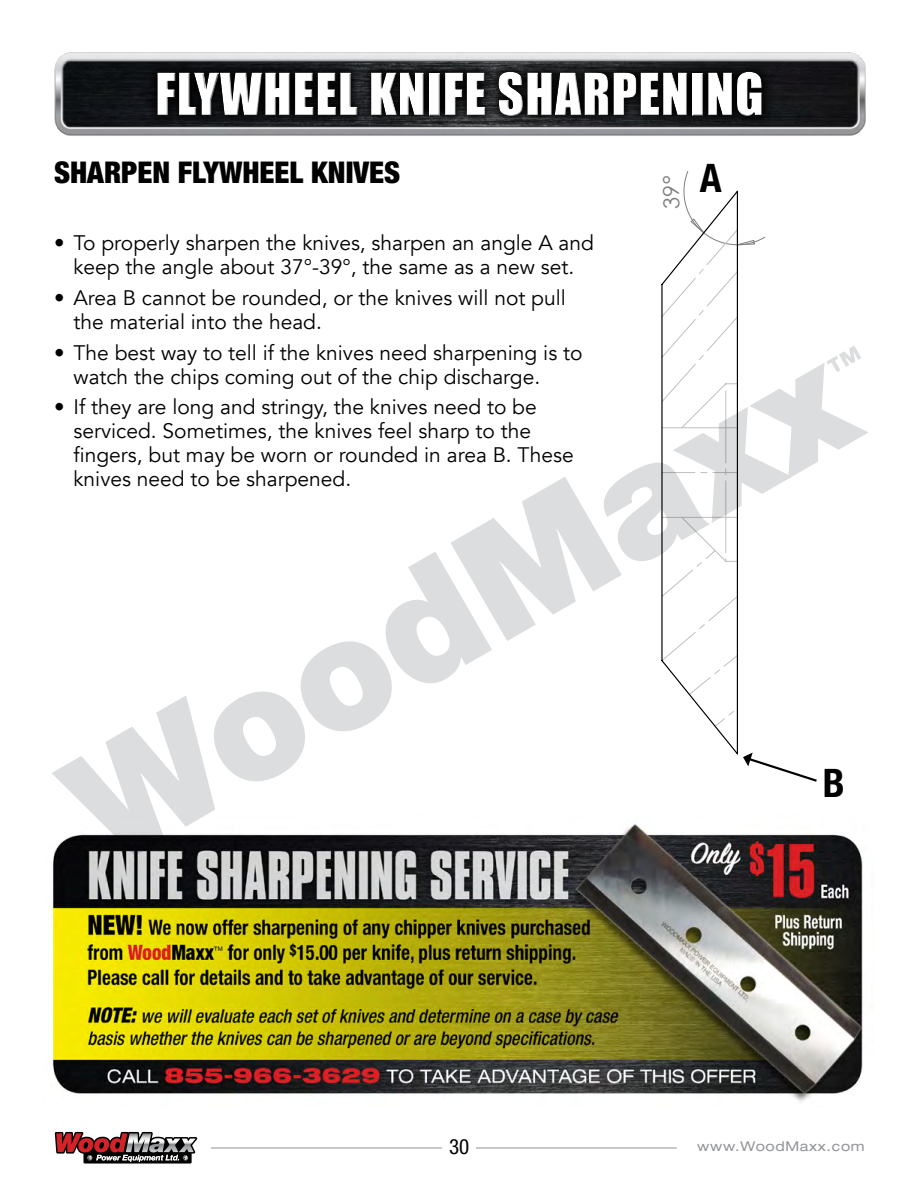
<style>
.page{position:relative;width:918px;height:1188px;background:#fff}
.page>*{position:absolute;margin:0;border:0;box-sizing:border-box;transform-origin:0 0}
.t1{font:54px "Impact";letter-spacing:.02em;color:#fff;scale:.96 1}
.t2{font:700 condensed 39.45px "Helvetica Neue LT Std";color:#000}
.t3{font:900 condensed 30px "Helvetica Neue LT Std";color:#000}
.t4{font:21px/24px "Avenir";color:#000}
.t5{font:condensed 21px "Helvetica Neue LT Std";color:#000}
.t6{font:expanded 13.5px "Helvetica Neue LT Std";letter-spacing:.05em;color:#939598}
</style>
<div class="page">
<svg style="left:54px;top:1131px;width:144px;height:33px"></svg>
<hr style="left:211px;top:1148px;width:466px;height:1px;background:#939598">
<div style="left:442px;top:1139px;width:34px;height:22px;background:#fff"></div>
<img style="left:54px;top:52px;width:812px;height:84px">
<svg style="left:145px;top:59px;width:630px;height:70px;background:#393b3d"></svg>
<div style="left:156px;top:71px;width:607px;height:44px;background:#fff;opacity:.75"></div>
<div style="left:156px;top:73px;width:607px;height:44px;background:#000;opacity:.75"></div>
<img style="left:52px;top:856px;width:812px;height:246px">
<svg style="left:52px;top:346px;width:816px;height:510px"></svg>
<svg style="left:661px;top:171px;width:105px;height:525px"></svg>
<h1 class="t1" style="left:155px;top:52px;width:635px">FLYWHEEL KNIFE SHARPENING</h1>
<h3 class="t3" style="left:54px;top:154px;width:348px">SHARPEN FLYWHEEL KNIVES</h3>
<h2 class="t2" style="left:700px;top:154px;width:23px">A</h2>
<p class="t4" style="left:54px;top:231px;width:541px;text-align:center">• To properly sharpen the knives, sharpen an angle A and keep the angle about 37°-39°, the same as a new set.</p>
<p class="t4" style="left:74px;top:286px;width:494px;text-indent:-20px">• Area B cannot be rounded, or the knives will not pull the material into the head.</p>
<p class="t4" style="left:74px;top:341px;width:511px;text-indent:-20px">• The best way to tell if the knives need sharpening is to watch the chips coming out of the chip discharge.</p>
<p class="t4" style="left:74px;top:396px;width:502px;text-indent:-20px">• If they are long and stringy, the knives need to be serviced. Sometimes, the knives feel sharp to the fingers, but may be worn or rounded in area B. These knives need to be sharpened.</p>
<h2 class="t2" style="left:823px;top:759px;width:23px">B</h2>
<p class="t5" style="left:449px;top:1134px;width:22px">30</p>
<p class="t6" style="left:697px;top:1138px;width:169px">www.WoodMaxx.com</p>
</div>
